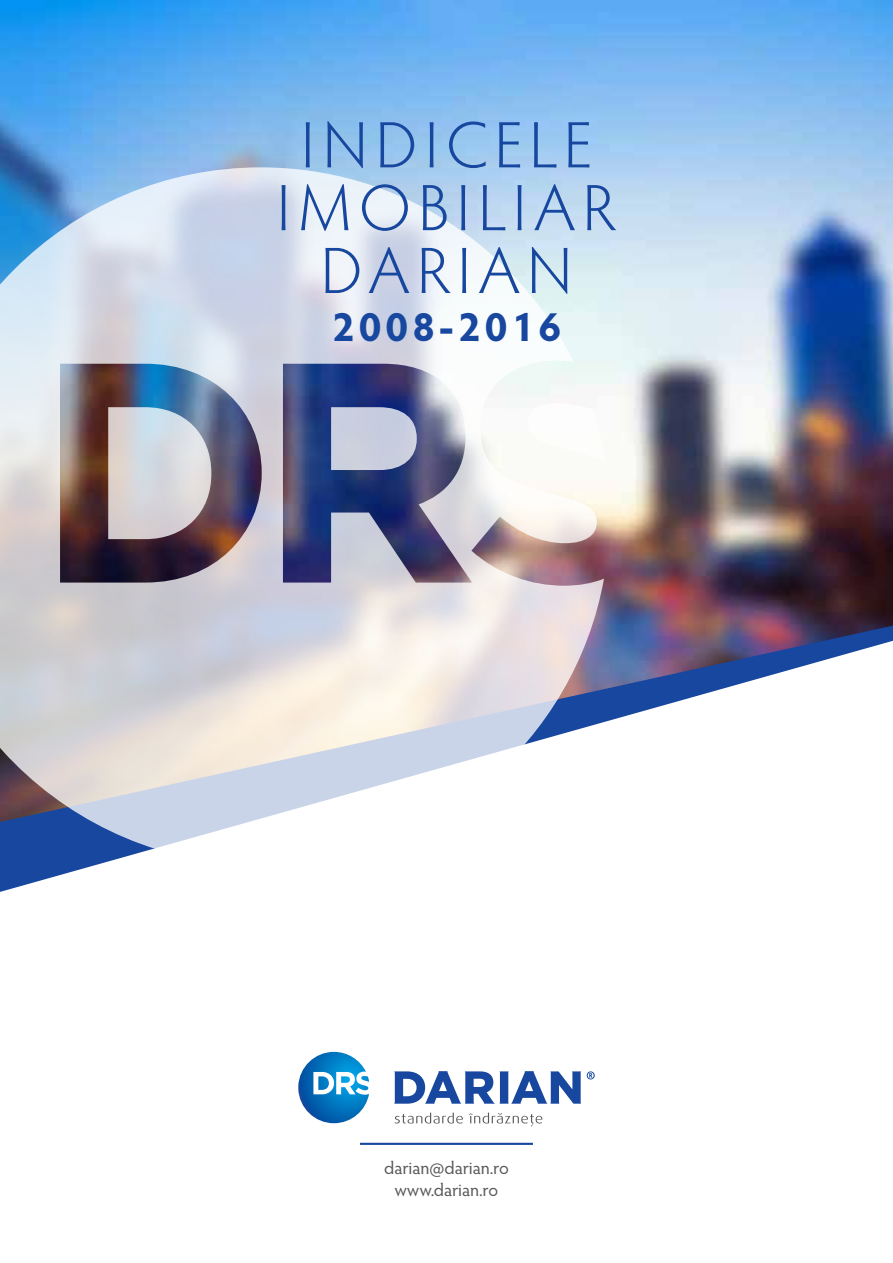
<style>
.page{position:relative;width:893px;height:1263px;background:#fff}
.page>*{position:absolute;margin:0;border:0;box-sizing:border-box;transform-origin:0 0}
.t1{font:300 65.85px/62.8px "Hypatia Sans Pro";letter-spacing:.11em;color:#17479e;text-align:center}
.t2{font:700 41.4px "Hypatia Sans Pro";letter-spacing:.1em;color:#17479e}
.t3{font:18px/21.6px "Hypatia Sans Pro";letter-spacing:-.005em;color:#58595b;text-align:center}
</style>
<div class="page">
<svg style="left:0;top:865px;width:96px;height:27px"></svg>
<svg style="left:298px;top:1052px;width:71px;height:71px"></svg>
<svg style="left:587px;top:1071px;width:8px;height:8px"></svg>
<svg style="left:394px;top:1071px;width:187px;height:33px"></svg>
<svg style="left:395px;top:1113px;width:68px;height:10px"></svg>
<svg style="left:469px;top:1113px;width:73px;height:14px"></svg>
<img style="left:0;top:0;width:893px;height:722px">
<img style="left:0;top:167px;width:605px;height:698px">
<hr style="left:360px;top:1143px;width:173px;height:2px;background:#17479e">
<h1 class="t1" style="left:276px;top:112px;width:341px">INDICELE<br>IMOBILIAR<br>DARIAN</h1>
<h2 class="t2" style="left:332px;top:297px;width:231px">2008-2016</h2>
<p class="t3" style="left:384px;top:1156px;width:126px">darian@darian.ro www.darian.ro</p>
</div>
